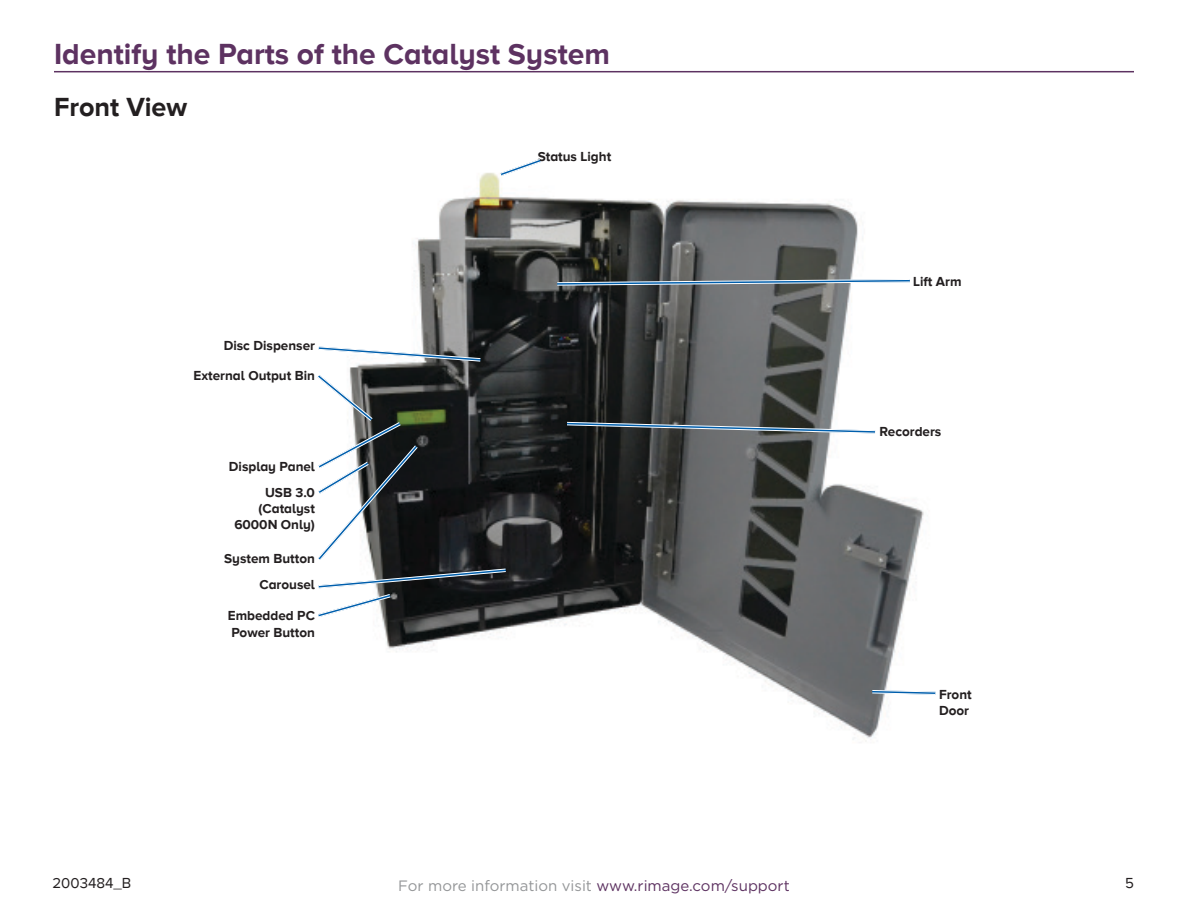
<style>
.page{position:relative;width:1188px;height:918px;background:#fff}
.page>*{position:absolute;margin:0;border:0;box-sizing:border-box;transform-origin:0 0}
.Running_Head{font:700 30px "Proxima Nova A";color:#5d3261}
.Heading_2{font:700 27px "Proxima Nova A";color:#231f20}
.t1{font:15px "Gotham";color:#949698}
.t2{font:15px "Proxima Nova A";color:#231f20}
.Call_out_text{font:700 13.5px/16.2px "Proxima Nova A";color:#231f20}
.s1{color:#5d3261}
</style>
<div class="page">
<img style="left:349px;top:172px;width:575px;height:570px">
<hr style="left:54px;top:71px;width:1080px;height:1px;background:#5d3261">
<svg style="left:497px;top:159px;width:47px;height:19px"></svg>
<svg style="left:318px;top:345px;width:166px;height:18px"></svg>
<svg style="left:554px;top:278px;width:359px;height:9px;background:#7d8e9c"></svg>
<svg style="left:564px;top:421px;width:314px;height:14px;background:#6a767e"></svg>
<svg style="left:869px;top:689px;width:67px;height:7px"></svg>
<svg style="left:317px;top:372px;width:192px;height:247px"></svg>
<p class="Running_Head" style="left:54px;top:37px;width:557px">Identify the Parts of the Catalyst System</p>
<p class="Heading_2" style="left:54px;top:91px;width:135px">Front View</p>
<p class="Call_out_text" style="left:224px;top:337px;width:93px">Disc Dispenser</p>
<p class="Call_out_text" style="left:194px;top:367px;width:123px">External Output Bin</p>
<p class="Call_out_text" style="left:229px;top:458px;width:88px">Display Panel</p>
<p class="Call_out_text" style="left:234px;top:484px;width:82px;text-align:right">USB 3.0 (Catalyst<br>6000N Only)</p>
<p class="Call_out_text" style="left:224px;top:550px;width:92px">System Button</p>
<p class="Call_out_text" style="left:259px;top:576px;width:57px">Carousel</p>
<p class="Call_out_text" style="left:228px;top:608px;width:89px">Embedded PC<br>Power Button</p>
<p class="Call_out_text" style="left:538px;top:148px;width:75px">Status Light</p>
<p class="Call_out_text" style="left:913px;top:273px;width:50px">Lift Arm</p>
<p class="Call_out_text" style="left:880px;top:423px;width:63px">Recorders</p>
<p class="Call_out_text" style="left:939px;top:686px;width:34px">Front<br>Door</p>
<p class="t2" style="left:52px;top:874px;width:80px">2003484_B</p>
<p class="t1" style="left:398px;top:876px;width:393px">For more information visit <span class="s1">www.rimage.com/support</span></p>
<p class="t2" style="left:1125px;top:875px;width:10px">5</p>
</div>
